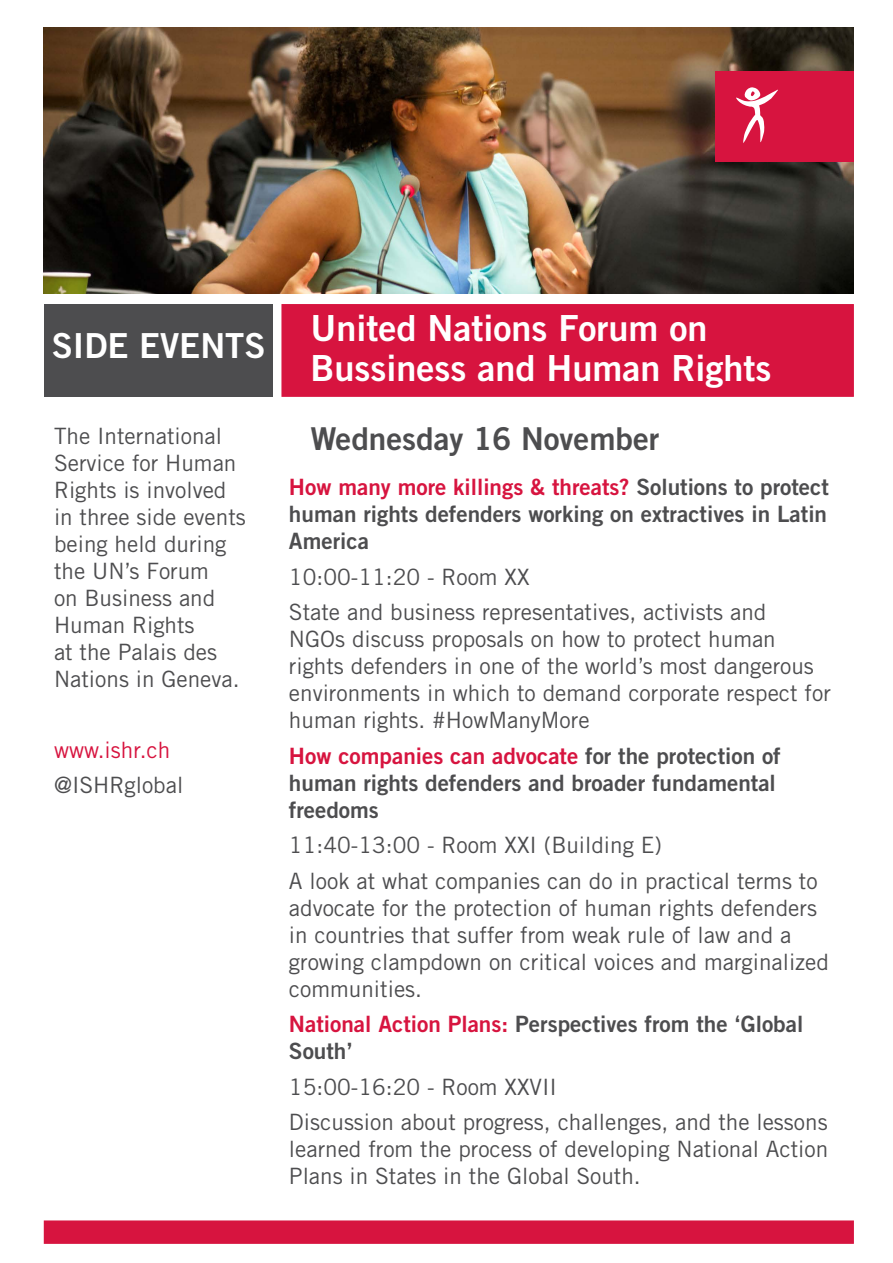
<style>
.page{position:relative;width:893px;height:1263px;background:#fff}
.page>*{position:absolute;margin:0;border:0;box-sizing:border-box;transform-origin:0 0}
.t1{font:36px/40px "Trade Gothic LT Std Bd 2";color:#fff}
.t2{font:34.5px "Trade Gothic LT Std Bd 2";color:#fff}
.t3{font:31.5px "Trade Gothic LT Std Bd 2";color:#4d4d4f}
.t4{font:22.5px/27px "Trade Gothic LT Std";color:#4d4d4f}
.t5{font:22.5px/27px "Trade Gothic LT Std Bd 2";color:#4d4d4f}
.t6{font:22.5px "Trade Gothic LT Std";color:#d7143f}
.s1{color:#d7143f}
</style>
<div class="page">
<div style="left:281px;top:304px;width:573px;height:93px;background:#d7143f;border:2px solid #d7143f"></div>
<img style="left:44px;top:27px;width:810px;height:266px">
<div style="left:715px;top:71px;width:139px;height:91px;background:#d7143f"></div>
<svg style="left:736px;top:87px;width:42px;height:56px"></svg>
<div style="left:44px;top:304px;width:228px;height:93px;background:#4d4d4f"></div>
<div style="left:44px;top:1220px;width:810px;height:24px;background:#d7143f;border:2px solid #d7143f"></div>
<h2 class="t2" style="left:52px;top:324px;width:215px">SIDE EVENTS</h2>
<p class="t4" style="left:54px;top:422px;width:193px">The International<br>Service for Human<br>Rights is involved in three side events being held during the UN’s Forum<br>on Business and<br>Human Rights<br>at the Palais des<br>Nations in Geneva.</p>
<p class="t6" style="left:54px;top:736px;width:118px">www.ishr.ch</p>
<p class="t4" style="left:54px;top:772px;width:131px">@ISHRglobal</p>
<h1 class="t1" style="left:311px;top:308px;width:462px">United Nations Forum on<br>Bussiness and Human Rights</h1>
<h3 class="t3" style="left:311px;top:420px;width:350px">Wednesday 16 November</h3>
<p class="t5" style="left:289px;top:473px;width:541px;text-align:justify"><span class="s1">How many more killings &amp; threats?</span> Solutions to protect human rights defenders working on extractives in Latin America</p>
<p class="t4" style="left:289px;top:558px;width:479px;line-height:35.5px">10:00-11:20 - Room XX<br>State and business representatives, activists and</p>
<p class="t4" style="left:289px;top:625px;width:543px">NGOs discuss proposals on how to protect human rights defenders in one of the world’s most dangerous environments in which to demand corporate respect for human rights. #HowManyMore</p>
<p class="t5" style="left:289px;top:742px;width:493px"><span class="s1">How companies can advocate</span> for the protection of human rights defenders and broader fundamental freedoms</p>
<p class="t4" style="left:289px;top:827px;width:530px;line-height:35.5px">11:40-13:00 - Room XXI (Building E)<br>A look at what companies can do in practical terms to</p>
<p class="t4" style="left:289px;top:894px;width:542px">advocate for the protection of human rights defenders in countries that suffer from weak rule of law and a growing clampdown on critical voices and marginalized communities.</p>
<p class="t5" style="left:289px;top:1010px;width:516px"><span class="s1">National Action Plans:</span> Perspectives from the ‘Global<br>South’</p>
<p class="t4" style="left:289px;top:1069px;width:540px;line-height:35.5px">15:00-16:20 - Room XXVII<br>Discussion about progress, challenges, and the lessons</p>
<p class="t4" style="left:289px;top:1135px;width:541px">learned from the process of developing National Action<br>Plans in States in the Global South.</p>
</div>
